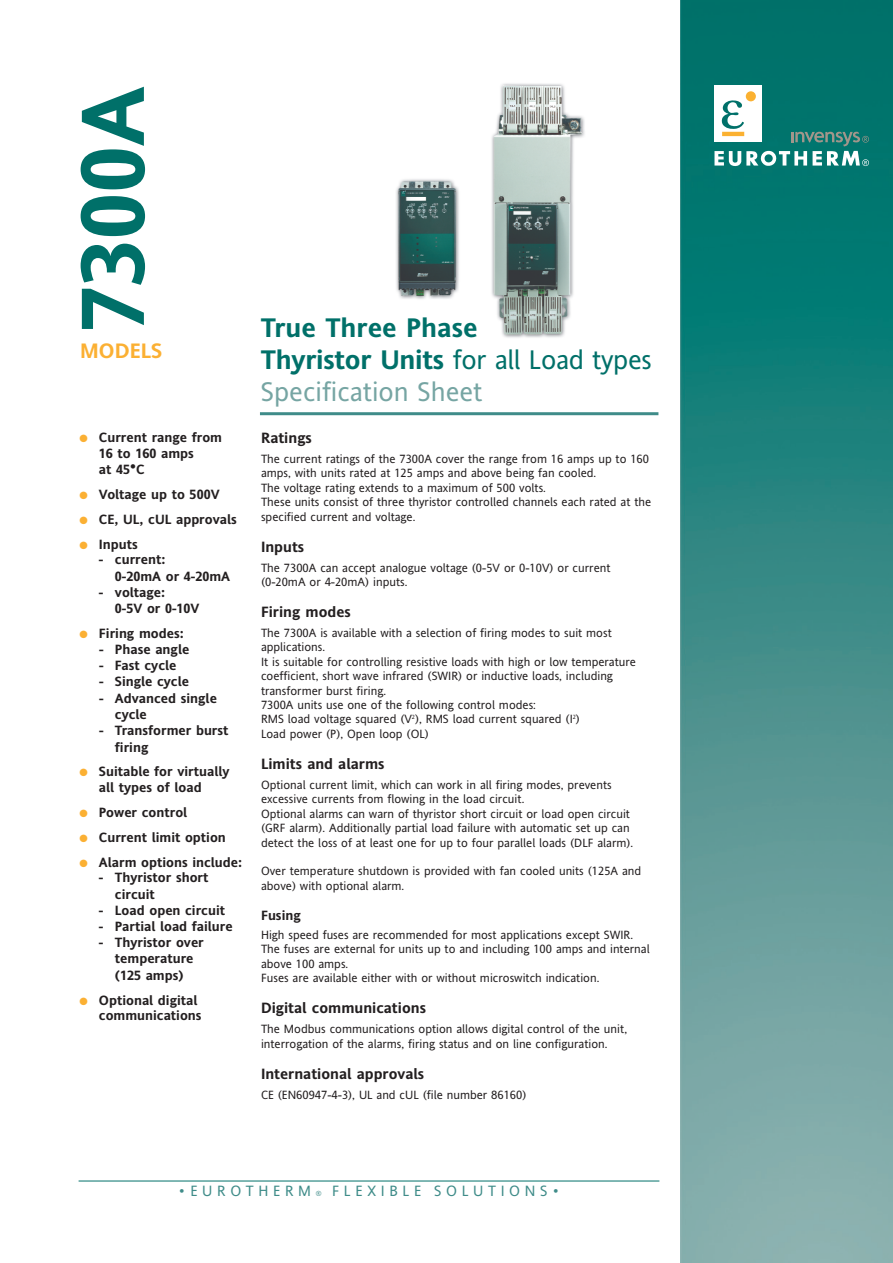
<style>
.page{position:relative;width:893px;height:1263px;background:#fff}
.page>*{position:absolute;margin:0;border:0;box-sizing:border-box;transform-origin:0 0}
.t1{font:700 90px "Invensys Andale";color:#007069}
.t2{font:700 27px/32.4px "Invensys Andale";color:#007069}
.t3{font:700 21px "Invensys Andale";color:#fbb033}
.t4{font:700 15px "Invensys Andale";color:#231f20}
.t5{font:15px "Invensys Andale";letter-spacing:.31em;color:#3f8c89}
.t6{font:700 13.5px/16.2px "Invensys Andale";color:#231f20}
.t7{font:12px/14.4px "Invensys Andale";color:#231f20}
.s1{color:#fbb033}
.s2{font-weight:400}
.s3{font-weight:400;color:#76a5a3}
.s4{font-size:7.5px}
</style>
<div class="page">
<img style="left:396px;top:83px;width:189px;height:255px">
<img style="left:680px;top:0;width:212px;height:1263px">
<hr style="left:260px;top:412px;width:398px;height:3px;background:#3f8c89">
<hr style="left:79px;top:1181px;width:580px;height:1px;background:#007069">
<div style="left:714px;top:85px;width:47px;height:57px;background:#fff"></div>
<div style="left:745px;top:91px;width:10px;height:10px;background:#fbb131;border-radius:50%"></div>
<svg style="left:714px;top:98px;width:154px;height:68px"></svg>
<h1 class="t1" style="left:78px;top:333px;width:248px;rotate:-90deg">7300A</h1>
<h3 class="t3" style="left:80px;top:343px;width:83px">MODELS</h3>
<p class="t6" style="left:99px;top:431px;width:125px;text-indent:-20px"><span class="s1">●</span> Current range from<br>16 to 160 amps<br>at 45°C</p>
<p class="t6" style="left:79px;top:488px;width:142px"><span class="s1">●</span> Voltage up to 500V</p>
<p class="t6" style="left:79px;top:513px;width:159px"><span class="s1">●</span> CE, UL, cUL approvals</p>
<p class="t6" style="left:79px;top:537px;width:60px"><span class="s1">●</span> Inputs</p>
<p class="t6" style="left:115px;top:553px;width:117px;text-indent:-16px">- current:<br>0-20mA or 4-20mA</p>
<p class="t6" style="left:115px;top:586px;width:86px;text-indent:-16px">- voltage:<br>0-5V or 0-10V</p>
<p class="t6" style="left:79px;top:627px;width:106px"><span class="s1">●</span> Firing modes:</p>
<p class="t6" style="left:99px;top:643px;width:92px">- Phase angle</p>
<p class="t6" style="left:99px;top:659px;width:79px">- Fast cycle</p>
<p class="t6" style="left:99px;top:675px;width:91px">- Single cycle</p>
<p class="t6" style="left:115px;top:691px;width:103px;text-indent:-16px">- Advanced single cycle</p>
<p class="t6" style="left:115px;top:723px;width:115px;line-height:16.6px;text-indent:-16px">- Transformer burst firing</p>
<p class="t6" style="left:99px;top:765px;width:132px;line-height:15.8px;text-indent:-20px"><span class="s1">●</span> Suitable for virtually all types of load</p>
<p class="t6" style="left:79px;top:806px;width:109px"><span class="s1">●</span> Power control</p>
<p class="t6" style="left:79px;top:831px;width:148px"><span class="s1">●</span> Current limit option</p>
<p class="t6" style="left:79px;top:855px;width:164px"><span class="s1">●</span> Alarm options include:</p>
<p class="t6" style="left:115px;top:871px;width:95px;text-indent:-16px">- Thyristor short circuit</p>
<p class="t6" style="left:99px;top:903px;width:128px">- Load open circuit</p>
<p class="t6" style="left:99px;top:920px;width:135px">- Partial load failure</p>
<p class="t6" style="left:99px;top:936px;width:106px;text-align:center">- Thyristor over temperature (125 amps)</p>
<p class="t6" style="left:99px;top:994px;width:104px;line-height:15.8px;text-indent:-20px"><span class="s1">●</span> Optional digital communications</p>
<h2 class="t2" style="left:261px;top:314px;width:392px">True Three Phase<br>Thyristor Units <span class="s2">for all Load types<br></span><span class="s3">Specification Sheet</span></h2>
<p class="t4" style="left:261px;top:432px;width:52px">Ratings</p>
<p class="t7" style="left:261px;top:453px;width:391px">The current ratings of the 7300A cover the range from 16 amps up to 160 amps, with units rated at 125 amps and above being fan cooled.<br>The voltage rating extends to a maximum of 500 volts.<br>These units consist of three thyristor controlled channels each rated at the specified current and voltage.</p>
<p class="t4" style="left:261px;top:540px;width:45px">Inputs</p>
<p class="t7" style="left:261px;top:562px;width:351px">The 7300A can accept analogue voltage (0-5V or 0-10V) or current (0-20mA or 4-20mA) inputs.</p>
<p class="t4" style="left:261px;top:606px;width:91px">Firing modes</p>
<p class="t7" style="left:261px;top:627px;width:376px">The 7300A is available with a selection of firing modes to suit most applications.<br>It is suitable for controlling resistive loads with high or low temperature coefficient, short wave infrared (SWIR) or inductive loads, including transformer burst firing.<br>7300A units use one of the following control modes:<br>RMS load voltage squared (V<sup>2</sup>), RMS load current squared (I<sup>2</sup>)<br>Load power (P), Open loop (OL)</p>
<p class="t4" style="left:261px;top:758px;width:125px">Limits and alarms</p>
<p class="t7" style="left:261px;top:779px;width:374px">Optional current limit, which can work in all firing modes, prevents excessive currents from flowing in the load circuit.<br>Optional alarms can warn of thyristor short circuit or load open circuit (GRF alarm). Additionally partial load failure with automatic set up can detect the loss of at least one for up to four parallel loads (DLF alarm).</p>
<p class="t7" style="left:261px;top:865px;width:382px">Over temperature shutdown is provided with fan cooled units (125A and above) with optional alarm.</p>
<p class="t6" style="left:261px;top:908px;width:41px">Fusing</p>
<p class="t7" style="left:261px;top:929px;width:390px">High speed fuses are recommended for most applications except SWIR.<br>The fuses are external for units up to and including 100 amps and internal above 100 amps.<br>Fuses are available either with or without microswitch indication.</p>
<p class="t4" style="left:261px;top:1002px;width:166px">Digital communications</p>
<p class="t7" style="left:261px;top:1023px;width:367px">The Modbus communications option allows digital control of the unit, interrogation of the alarms, firing status and on line configuration.</p>
<p class="t4" style="left:261px;top:1068px;width:165px">International approvals</p>
<p class="t7" style="left:261px;top:1089px;width:267px">CE (EN60947-4-3), UL and cUL (file number 86160)</p>
<p class="t5" style="left:178px;top:1185px;width:383px">•EUROTHERM <span class="s4">®</span> FLEXIBLE SOLUTIONS•</p>
</div>
